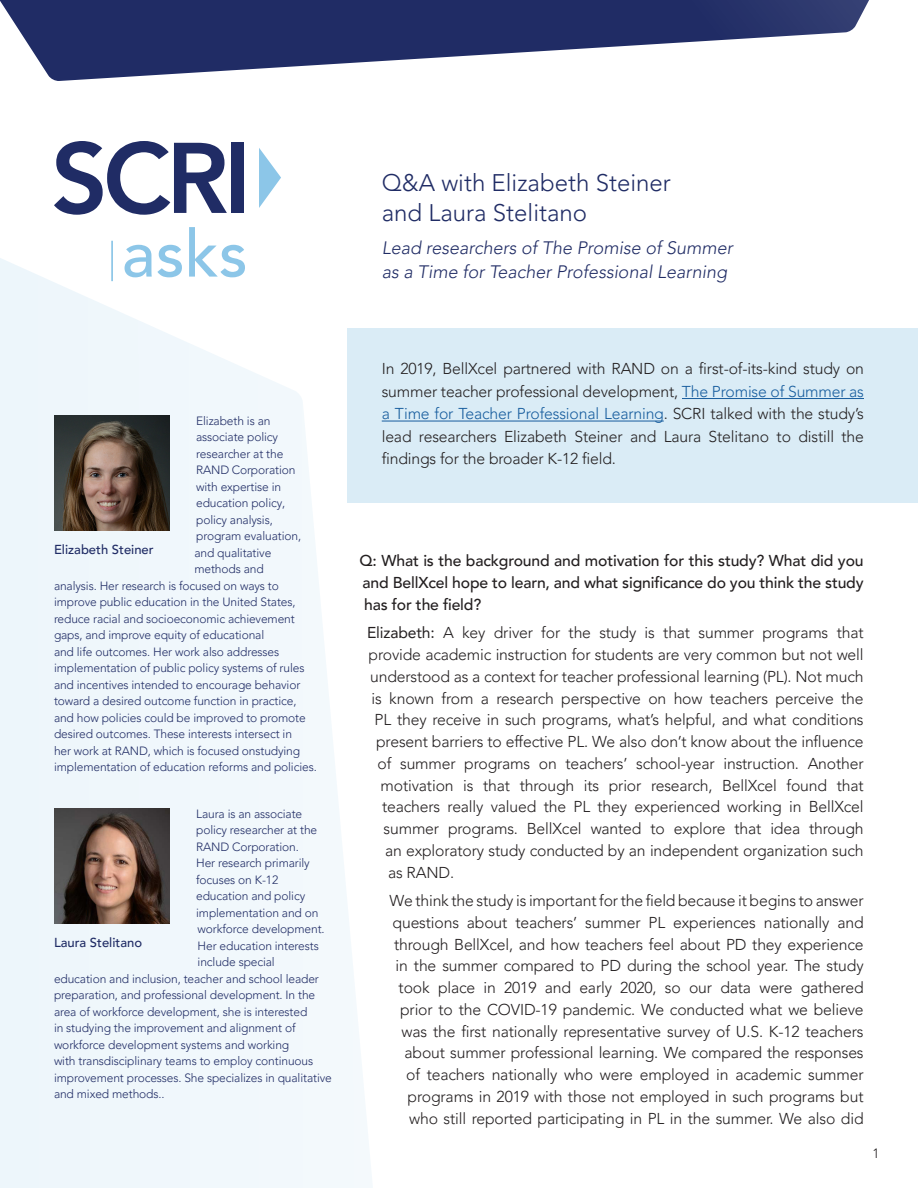
<style>
.page{position:relative;width:918px;height:1188px;background:#fff}
.page>*{position:absolute;margin:0;border:0;box-sizing:border-box;transform-origin:0 0}
.t1{font:500 65.4px "Avenir LT Pro";color:#8cc6e8}
.t2{font:300 24px/30px "Avenir LT Pro";color:#202c65}
.t3{font:italic 300 18px/24px "Avenir LT Pro";color:#202c65}
.t4{font:300 15.75px/21.8px "Avenir LT Pro";letter-spacing:-.01em;color:#231f20;text-align:justify}
.t5{font:500 15.75px/21.8px "Avenir LT Pro";letter-spacing:-.01em;color:#231f20;text-align:justify}
.t6{font:300 13.5px "Avenir LT Pro";color:#231f20}
.t7{font:500 13.05px "Avenir LT Pro";color:#202c65}
.t8{font:300 12px "Avenir LT Pro";letter-spacing:-.01em;color:#202c65}
.s1{color:#175d9e}
.s2{font-weight:400}
</style>
<div class="page">
<div style="left:347px;top:328px;width:571px;height:175px;background:#daecf6"></div>
<svg style="left:0;top:142px;width:382px;height:1046px;fill:#f1f8fc"></svg>
<hr style="left:682px;top:398px;width:182px;height:1px;background:#175d9e">
<hr style="left:382px;top:421px;width:282px;height:1px;background:#175d9e">
<svg style="left:0;top:0;width:869px;height:81px;fill:#202c65"></svg>
<img style="left:54px;top:416px;width:115px;height:115px">
<svg style="left:259px;top:148px;width:22px;height:60px"></svg>
<svg style="left:54px;top:141px;width:173px;height:74px"></svg>
<div style="left:231px;top:143px;width:13px;height:70px;background:#202c65"></div>
<hr style="left:111px;top:241px;width:2px;height:40px;background:#8cc6e8">
<img style="left:54px;top:809px;width:115px;height:115px">
<p class="t1" style="left:122px;top:215px;width:128px">asks</p>
<p class="t2" style="left:382px;top:168px;width:291px">Q&amp;A with Elizabeth Steiner and Laura Stelitano</p>
<p class="t3" style="left:382px;top:236px;width:353px">Lead researchers of The Promise of Summer as a Time for Teacher Professional Learning</p>
<p class="t8" style="left:196px;top:413px;width:76px">Elizabeth is an</p>
<p class="t8" style="left:196px;top:430px;width:84px">associate policy</p>
<p class="t8" style="left:196px;top:446px;width:89px">researcher at the</p>
<p class="t8" style="left:196px;top:463px;width:101px">RAND Corporation</p>
<p class="t8" style="left:196px;top:479px;width:86px">with expertise in</p>
<p class="t8" style="left:196px;top:496px;width:91px">education policy,</p>
<p class="t8" style="left:196px;top:512px;width:78px">policy analysis,</p>
<p class="t8" style="left:196px;top:529px;width:107px">program evaluation,</p>
<p class="t8" style="left:194px;top:545px;width:79px">and qualitative</p>
<p class="t8" style="left:194px;top:562px;width:71px">methods and</p>
<p class="t8" style="left:54px;top:578px;width:226px">analysis. Her research is focused on ways to</p>
<p class="t8" style="left:54px;top:595px;width:243px">improve public education in the United States,</p>
<p class="t8" style="left:54px;top:611px;width:242px">reduce racial and socioeconomic achievement</p>
<p class="t8" style="left:54px;top:628px;width:212px">gaps, and improve equity of educational</p>
<p class="t8" style="left:54px;top:644px;width:227px">and life outcomes. Her work also addresses</p>
<p class="t8" style="left:54px;top:661px;width:252px">implementation of public policy systems of rules</p>
<p class="t8" style="left:54px;top:677px;width:248px">and incentives intended to encourage behavior</p>
<p class="t8" style="left:54px;top:694px;width:244px">toward a desired outcome function in practice,</p>
<p class="t8" style="left:54px;top:710px;width:253px">and how policies could be improved to promote</p>
<p class="t8" style="left:54px;top:727px;width:240px">desired outcomes. These interests intersect in</p>
<p class="t8" style="left:54px;top:743px;width:248px">her work at RAND, which is focused onstudying</p>
<p class="t8" style="left:54px;top:760px;width:264px">implementation of education reforms and policies.</p>
<p class="t8" style="left:196px;top:806px;width:108px">Laura is an associate</p>
<p class="t8" style="left:196px;top:823px;width:123px">policy researcher at the</p>
<p class="t8" style="left:196px;top:839px;width:104px">RAND Corporation.</p>
<p class="t8" style="left:196px;top:856px;width:115px">Her research primarily</p>
<p class="t8" style="left:196px;top:872px;width:84px">focuses on K-12</p>
<p class="t8" style="left:196px;top:889px;width:111px">education and policy</p>
<p class="t8" style="left:196px;top:905px;width:124px">implementation and on</p>
<p class="t8" style="left:198px;top:922px;width:129px">workforce development.</p>
<p class="t8" style="left:198px;top:938px;width:123px">Her education interests</p>
<p class="t8" style="left:198px;top:955px;width:79px">include special</p>
<p class="t8" style="left:54px;top:971px;width:266px">education and inclusion, teacher and school leader</p>
<p class="t8" style="left:54px;top:988px;width:263px">preparation, and professional development. In the</p>
<p class="t8" style="left:54px;top:1004px;width:255px">area of workforce development, she is interested</p>
<p class="t8" style="left:54px;top:1021px;width:243px">in studying the improvement and alignment of</p>
<p class="t8" style="left:54px;top:1037px;width:237px">workforce development systems and working</p>
<p class="t8" style="left:54px;top:1054px;width:261px">with transdisciplinary teams to employ continuous</p>
<p class="t8" style="left:54px;top:1070px;width:279px">improvement processes. She specializes in qualitative</p>
<p class="t8" style="left:54px;top:1087px;width:112px">and mixed methods..</p>
<p class="t7" style="left:54px;top:542px;width:101px">Elizabeth Steiner</p>
<p class="t7" style="left:54px;top:935px;width:90px">Laura Stelitano</p>
<p class="t4" style="left:382px;top:358px;width:484px;line-height:22.5px">In 2019, BellXcel partnered with RAND on a first-of-its-kind study on summer teacher professional development, <span class="s1">The Promise of Summer as a Time for Teacher Professional Learning</span>. SCRI talked with the study’s lead researchers Elizabeth Steiner and Laura Stelitano to distill the findings for the broader K-12 field.</p>
<p class="t5" style="left:360px;top:550px;width:505px">Q: What is the background and motivation for this study? What did you and BellXcel hope to learn, and what significance do you think the study has for the field?</p>
<p class="t4" style="left:367px;top:622px;width:498px"><span class="s2">Elizabeth:</span> A key driver for the study is that summer programs that</p>
<p class="t4" style="left:369px;top:644px;width:497px">provide academic instruction for students are very common but not well</p>
<p class="t4" style="left:370px;top:665px;width:495px">understood as a context for teacher professional learning (PL). Not much</p>
<p class="t4" style="left:372px;top:687px;width:494px">is known from a research perspective on how teachers perceive the</p>
<p class="t4" style="left:375px;top:709px;width:491px">PL they receive in such programs, what’s helpful, and what conditions</p>
<p class="t4" style="left:376px;top:731px;width:489px">present barriers to effective PL. We also don’t know about the influence</p>
<p class="t4" style="left:378px;top:752px;width:488px">of summer programs on teachers’ school-year instruction. Another</p>
<p class="t4" style="left:381px;top:774px;width:484px">motivation is that through its prior research, BellXcel found that</p>
<p class="t4" style="left:382px;top:796px;width:483px">teachers really valued the PL they experienced working in BellXcel</p>
<p class="t4" style="left:384px;top:818px;width:482px">summer programs. BellXcel wanted to explore that idea through</p>
<p class="t4" style="left:385px;top:839px;width:480px">an exploratory study conducted by an independent organization such</p>
<p class="t4" style="left:388px;top:861px;width:68px">as RAND.</p>
<p class="t4" style="left:390px;top:890px;width:476px;text-align:right">We think the study is important for the field because it begins to answer questions about teachers’ summer PL experiences nationally and through BellXcel, and how teachers feel about PD they experience in the summer compared to PD during the school year. The study took place in 2019 and early 2020, so our data were gathered prior to the COVID-19 pandemic. We conducted what we believe was the first nationally representative survey of U.S. K-12 teachers about summer professional learning. We compared the responses of teachers nationally who were employed in academic summer programs in 2019 with those not employed in such programs but who still reported participating in PL in the summer. We also did</p>
<p class="t6" style="left:873px;top:1145px;width:9px">1</p>
</div>
